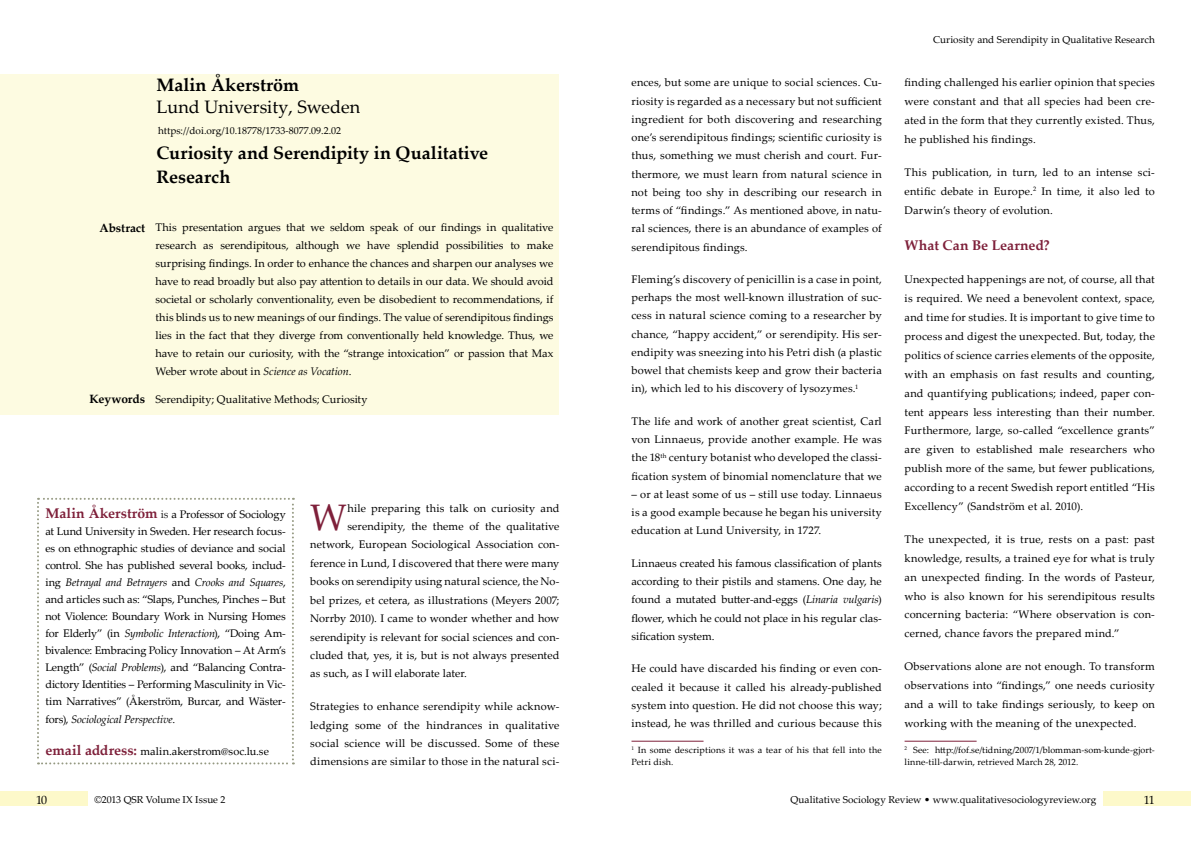
<style>
.page{position:relative;width:1191px;height:842px;background:#fff}
.page>*{position:absolute;margin:0;border:0;box-sizing:border-box;transform-origin:0 0}
.t1{font:36.9px "Palatino Linotype";color:#7e203a}
.t2{font:700 18px/24px "Palatino Linotype";color:#000}
.t3{font:18px "Palatino Linotype";color:#000}
.t4{font:700 14px "Palatino Linotype";color:#7e203a}
.t5{font:700 12px "Palatino Linotype";letter-spacing:-.005em;color:#000}
.t6{font:12px "Palatino Linotype";color:#000}
.t7{font:11px/18.2px "Palatino Linotype";letter-spacing:.01em;color:#000;text-align:justify}
.t8{font:italic 11px "Palatino Linotype";letter-spacing:-.015em;color:#000}
.t9{font:10px "Palatino Linotype";color:#000}
.t10{font:9px/12px "Palatino Linotype";letter-spacing:.015em;color:#000}
.s1{font-style:italic}
.s2{font-weight:700;font-size:14px;color:#7e203a}
.s3{color:#222}
.s4{font-style:normal}
</style>
<div class="page">
<div style="left:0;top:791px;width:87px;height:15px;background:#fdf9ca"></div>
<div style="left:1103px;top:791px;width:88px;height:15px;background:#fdf9ca"></div>
<div style="left:0;top:74px;width:559px;height:341px;background:#fdfbe1"></div>
<svg style="left:37px;top:498px;width:257px;height:266px"></svg>
<hr style="left:631px;top:741px;width:72px;height:1px;background:#7e203a">
<hr style="left:904px;top:741px;width:72px;height:1px;background:#7e203a">
<h2 class="t2" style="left:156px;top:73px;width:144px">Malin Åkerström</h2>
<h2 class="t3" style="left:156px;top:94px;width:205px">Lund University, Sweden</h2>
<h2 class="t2" style="left:156px;top:140px;width:333px">Curiosity and Serendipity in Qualitative<br>Research</h2>
<p class="t9" style="left:158px;top:123px;width:185px">https://doi.org/10.18778/1733-8077.09.2.02</p>
<p class="t5" style="left:99px;top:220px;width:47px">Abstract</p>
<p class="t5" style="left:89px;top:391px;width:57px">Keywords</p>
<p class="t7" style="left:155px;top:218px;width:399px">This presentation argues that we seldom speak of our findings in qualitative research as serendipitous, although we have splendid possibilities to make surprising findings. In order to enhance the chances and sharpen our analyses we have to read broadly but also pay attention to details in our data. We should avoid societal or scholarly conventionality, even be disobedient to recommendations, if this blinds us to new meanings of our findings. The value of serendipitous findings lies in the fact that they diverge from conventionally held knowledge. Thus, we have to retain our curiosity, with the “strange intoxication” or passion that Max Weber wrote about in <span class="s1">Science as Vocation</span>.</p>
<p class="t7" style="left:155px;top:389px;width:214px">Serendipity; Qualitative Methods; Curiosity</p>
<p class="t7" style="left:45px;top:505px;width:242px;line-height:17px"><span class="s2">Malin Åkerström</span> <span class="s3">is</span> a Professor of Sociology at Lund University in Sweden. Her research focus&shy;es on ethnographic studies of deviance and social control. She has published several books, includ&shy;ing <span class="s1">Betrayal and Betrayers</span> and <span class="s1">Crooks and Squares</span>, and articles such as: “Slaps, Punches, Pinches – But not Violence: Boundary Work in Nursing Homes for Elderly” (in <span class="s1">Symbolic Interaction</span>), “Doing Am&shy;bivalence: Embracing Policy Innovation – At Arm’s Length” (<span class="s1">Social Problems</span>), and “Balancing Contra&shy;dictory Identities ‒ Performing Masculinity in Vic&shy;tim Narratives” (Åkerström, Burcar, and Wäster-</p>
<p class="t8" style="left:45px;top:711px;width:131px"><span class="s4">fors),</span> Sociological Perspective<span class="s4">.</span></p>
<p class="t7" style="left:45px;top:742px;width:225px"><span class="s2">email address:</span> malin.akerstrom@soc.lu.se</p>
<h1 class="t1" style="left:310px;top:491px;width:38px">W</h1>
<p class="t7" style="left:347px;top:498px;width:213px">hile preparing this talk on curiosity and</p>
<p class="t7" style="left:347px;top:517px;width:213px">serendipity, the theme of the qualitative</p>
<p class="t7" style="left:310px;top:535px;width:251px">network, European Sociological Association con-</p>
<p class="t7" style="left:310px;top:554px;width:251px">ference in Lund, I discovered that there were many</p>
<p class="t7" style="left:310px;top:572px;width:251px">books on serendipity using natural science, the No-</p>
<p class="t7" style="left:310px;top:590px;width:251px">bel prizes, et cetera, as illustrations (Meyers 2007;</p>
<p class="t7" style="left:310px;top:609px;width:251px">Norrby 2010). I came to wonder whether and how</p>
<p class="t7" style="left:310px;top:627px;width:251px">serendipity is relevant for social sciences and con-</p>
<p class="t7" style="left:310px;top:646px;width:251px">cluded that, yes, it is, but is not always presented</p>
<p class="t7" style="left:310px;top:664px;width:158px">as such, as I will elaborate later.</p>
<p class="t7" style="left:310px;top:697px;width:251px">Strategies to enhance serendipity while acknow&shy;ledging some of the hindrances in qualitative social science will be discussed. Some of these dimensions are similar to those in the natural sci-</p>
<p class="t7" style="left:631px;top:73px;width:252px">ences, but some are unique to social sciences. Cu&shy;riosity is regarded as a necessary but not sufficient ingredient for both discovering and researching one’s serendipitous findings; scientific curiosity is thus, something we must cherish and court. Fur&shy;thermore, we must learn from natural science in not being too shy in describing our research in terms of “findings.” As mentioned above, in natu&shy;ral sciences, there is an abundance of examples of serendipitous findings.</p>
<p class="t7" style="left:631px;top:270px;width:252px">Fleming’s discovery of penicillin is a case in point, perhaps the most well-known illustration of suc&shy;cess in natural science coming to a researcher by chance, “happy accident,” or serendipity. His ser&shy;endipity was sneezing into his Petri dish (a plastic bowel that chemists keep and grow their bacteria in), which led to his discovery of lysozymes.<sup>1</sup></p>
<p class="t7" style="left:631px;top:412px;width:252px">The life and work of another great scientist, Carl von Linnaeus, provide another example. He was the 18<sup>th</sup> century botanist who developed the classi&shy;fication system of binomial nomenclature that we ‒ or at least some of us ‒ still use today. Linnaeus is a good example because he began his university education at Lund University, in 1727.</p>
<p class="t7" style="left:631px;top:554px;width:252px">Linnaeus created his famous classification of plants according to their pistils and stamens. One day, he found a mutated butter-and-eggs (<span class="s1">Linaria vulgaris</span>) flower, which he could not place in his regular clas&shy;sification system.</p>
<p class="t7" style="left:631px;top:659px;width:252px">He could have discarded his finding or even con&shy;cealed it because it called his already-published system into question. He did not choose this way; instead, he was thrilled and curious because this</p>
<p class="t10" style="left:631px;top:744px;width:252px"><sup>1</sup> In some descriptions it was a tear of his that fell into the<br>Petri dish.</p>
<p class="t9" style="left:933px;top:33px;width:223px">Curiosity and Serendipity in Qualitative Research</p>
<p class="t7" style="left:904px;top:73px;width:252px;line-height:18.9px">finding challenged his earlier opinion that species were constant and that all species had been cre&shy;ated in the form that they currently existed. Thus, he published his findings.</p>
<p class="t7" style="left:904px;top:162px;width:252px;line-height:18.9px">This publication, in turn, led to an intense sci&shy;entific debate in Europe.<sup>2</sup> In time, it also led to Darwin’s theory of evolution.</p>
<p class="t4" style="left:904px;top:236px;width:147px">What Can Be Learned?</p>
<p class="t7" style="left:904px;top:270px;width:252px;line-height:18.9px">Unexpected happenings are not, of course, all that is required. We need a benevolent context, space, and time for studies. It is important to give time to process and digest the unexpected. But, today, the politics of science carries elements of the opposite, with an emphasis on fast results and counting, and quantifying publications; indeed, paper con&shy;tent appears less interesting than their number.<br>Furthermore, large, so-called “excellence grants” are given to established male researchers who publish more of the same, but fewer publications, according to a recent Swedish report entitled “His Excellency” (Sandström et al. 2010).</p>
<p class="t7" style="left:904px;top:529px;width:252px;line-height:18.9px">The unexpected, it is true, rests on a past: past knowledge, results, a trained eye for what is truly an unexpected finding. In the words of Pasteur, who is also known for his serendipitous results concerning bacteria: “Where observation is con&shy;cerned, chance favors the prepared mind.”</p>
<p class="t7" style="left:904px;top:657px;width:252px;line-height:18.9px">Observations alone are not enough. To transform observations into “findings,” one needs curiosity and a will to take findings seriously, to keep on working with the meaning of the unexpected.</p>
<p class="t10" style="left:904px;top:744px;width:252px"><sup>2</sup> See: http://fof.se/tidning/2007/1/blomman-som-kunde-gjort&shy;linne-till-darwin, retrieved March 28, 2012.</p>
<p class="t6" style="left:36px;top:791px;width:13px">10</p>
<p class="t9" style="left:94px;top:792px;width:133px">©2013 QSR Volume IX Issue 2</p>
<p class="t9" style="left:790px;top:792px;width:307px">Qualitative Sociology Review • www.qualitativesociologyreview.org</p>
<p class="t6" style="left:1143px;top:791px;width:13px">11</p>
</div>
